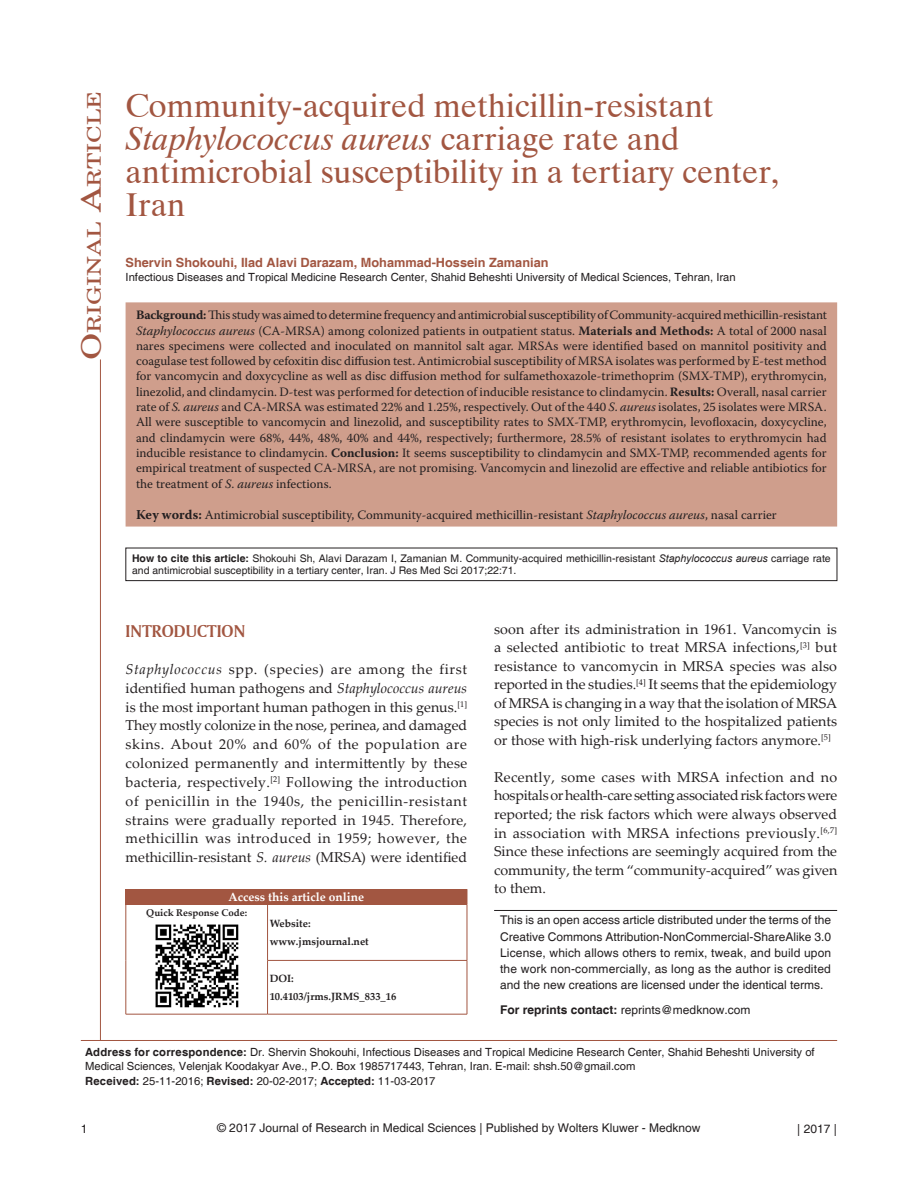
<style>
.page{position:relative;width:918px;height:1188px;background:#fff}
.page>*{position:absolute;margin:0;border:0;box-sizing:border-box;transform-origin:0 0}
.AT{font:33px/33px "Dutch 801 BT";color:#a25641}
.AH{font:18.9px "New Century Schlbk";color:#a25641;scale:1.3 1}
.t1{font:18px "Amerigo BT Bold A";color:#a25641}
.TX{font:14.25px/18.6px "Palatino Linotype";color:#231f20;text-align:justify}
.ABS{font:12.75px/15.3px "Warnock Pro";color:#231f20;text-align:justify}
.KWD{font:12.75px "Warnock Pro";color:#231f20}
.AU{font:700 12.75px "Helvetica";color:#a25641}
.C{font:12px/16.2px "Helvetica";color:#231f20;text-align:justify}
.AAO{font:700 12px "Palatino Linotype";color:#fff}
.ADD{font:11.25px/14.5px "Helvetica";color:#231f20}
.AFF{font:11.25px "Helvetica";color:#231f20}
.HIS{font:11.25px "Helvetica";color:#231f20}
.SRC{font:10.5px/12.6px "Helvetica";color:#231f20}
.Web{font:700 10.5px/18.6px "Palatino Linotype";color:#231f20}
.QRC{font:700 9.75px "Palatino Linotype";color:#231f20}
.s1{font-size:27px}
.s2{font-style:italic}
.s3{font-weight:700}
.s4{font-weight:700;font-size:13.5px}
</style>
<div class="page">
<div style="left:126px;top:303px;width:710px;height:223px;background:#cf9e8c"></div>
<div style="left:126px;top:302px;width:711px;height:225px;border:2px solid #cf9e8c"></div>
<hr style="left:81px;top:1040px;width:756px;height:1px;background:#a25641">
<hr style="left:100px;top:359px;width:1px;height:681px;background:#a25641">
<div style="left:126px;top:548px;width:711px;height:33px;border:1px solid #231f20"></div>
<hr style="left:494px;top:910px;width:343px;height:1px;background:#231f20">
<div style="left:126px;top:889px;width:341px;height:15px;background:#a25641"></div>
<svg style="left:467px;top:889px;width:1px;height:15px"></svg>
<hr style="left:126px;top:904px;width:1px;height:56px;background:#a25641">
<hr style="left:126px;top:960px;width:1px;height:54px;background:#a25641">
<hr style="left:126px;top:904px;width:142px;height:1px;background:#a25641">
<hr style="left:267px;top:904px;width:1px;height:56px;background:#a25641">
<hr style="left:268px;top:904px;width:199px;height:1px;background:#a25641">
<hr style="left:467px;top:904px;width:1px;height:56px;background:#a25641">
<hr style="left:126px;top:1014px;width:142px;height:1px;background:#a25641">
<hr style="left:267px;top:961px;width:1px;height:53px;background:#a25641">
<hr style="left:267px;top:960px;width:200px;height:1px;background:#a25641">
<hr style="left:467px;top:961px;width:1px;height:53px;background:#a25641">
<hr style="left:268px;top:1014px;width:199px;height:1px;background:#a25641">
<img style="left:155px;top:924px;width:84px;height:84px">
<p class="AH" style="left:83px;top:360px;width:209px;rotate:-90deg"><span class="s1">O</span>riginal <span class="s1">A</span>rticle</p>
<p class="AT" style="left:126px;top:89px;width:655px">Community‑acquired methicillin‑resistant <span class="s2">Staphylococcus aureus</span> carriage rate and antimicrobial susceptibility in a tertiary center, Iran</p>
<p class="AU" style="left:126px;top:254px;width:424px">Shervin Shokouhi, Ilad Alavi Darazam, Mohammad‑Hossein Zamanian</p>
<p class="AFF" style="left:126px;top:271px;width:612px">Infectious Diseases and Tropical Medicine Research Center, Shahid Beheshti University of Medical Sciences, Tehran, Iran</p>
<p class="ABS" style="left:136px;top:307px;width:693px"><span class="s3">Background:</span> This study was aimed to determine frequency and antimicrobial susceptibility of Community‑acquired methicillin‑resistant <span class="s2">Staphylococcus aureus</span> (CA‑MRSA) among colonized patients in outpatient status. <span class="s3">Materials and Methods:</span> A total of 2000 nasal nares specimens were collected and inoculated on mannitol salt agar. MRSAs were identified based on mannitol positivity and coagulase test followed by cefoxitin disc diffusion test. Antimicrobial susceptibility of MRSA isolates was performed by E‑test method for vancomycin and doxycycline as well as disc diffusion method for sulfamethoxazole‑trimethoprim (SMX‑TMP), erythromycin, linezolid, and clindamycin. D‑test was performed for detection of inducible resistance to clindamycin. <span class="s3">Results:</span> Overall, nasal carrier rate of <span class="s2">S. aureus</span> and CA‑MRSA was estimated 22% and 1.25%, respectively. Out of the 440 <span class="s2">S</span>. <span class="s2">aureus</span> isolates, 25 isolates were MRSA.<br>All were susceptible to vancomycin and linezolid, and susceptibility rates to SMX‑TMP, erythromycin, levofloxacin, doxycycline, and clindamycin were 68%, 44%, 48%, 40% and 44%, respectively; furthermore, 28.5% of resistant isolates to erythromycin had inducible resistance to clindamycin. <span class="s3">Conclusion:</span> It seems susceptibility to clindamycin and SMX‑TMP, recommended agents for empirical treatment of suspected CA‑MRSA, are not promising. Vancomycin and linezolid are effective and reliable antibiotics for the treatment of <span class="s2">S</span>. <span class="s2">aureus</span> infections.</p>
<p class="KWD" style="left:136px;top:507px;width:642px"><span class="s4">Key words:</span> Antimicrobial susceptibility, Community‑acquired methicillin‑resistant <span class="s2">Staphylococcus aureus</span>, nasal carrier</p>
<p class="SRC" style="left:132px;top:552px;width:700px"><span class="s3">How to cite this article:</span> Shokouhi Sh, Alavi Darazam I, Zamanian M. Community‑acquired methicillin‑resistant <span class="s2">Staphylococcus aureus</span> carriage rate and antimicrobial susceptibility in a tertiary center, Iran. J Res Med Sci 2017;22:71.</p>
<h1 class="t1" style="left:126px;top:620px;width:121px">INTRODUCTION</h1>
<p class="TX" style="left:126px;top:659px;width:343px"><span class="s2">Staphylococcus</span> spp. (species) are among the first identified human pathogens and <span class="s2">Staphylococcus aureus </span>is the most important human pathogen in this genus.<sup>[1] </sup>They mostly colonize in the nose, perinea, and damaged skins. About 20% and 60% of the population are colonized permanently and intermittently by these bacteria, respectively.<sup>[2]</sup> Following the introduction of penicillin in the 1940s, the penicillin‑resistant strains were gradually reported in 1945. Therefore, methicillin was introduced in 1959; however, the methicillin‑resistant <span class="s2">S. aureus</span> (MRSA) were identified</p>
<p class="AAO" style="left:229px;top:888px;width:137px">Access this article online</p>
<p class="QRC" style="left:146px;top:905px;width:102px">Quick Response Code:</p>
<p class="Web" style="left:270px;top:914px;width:101px">Website: www.jmsjournal.net</p>
<p class="Web" style="left:270px;top:969px;width:128px">DOI:<br>10.4103/jrms.JRMS_833_16</p>
<p class="TX" style="left:494px;top:619px;width:345px">soon after its administration in 1961. Vancomycin is a selected antibiotic to treat MRSA infections,<sup>[3]</sup> but resistance to vancomycin in MRSA species was also reported in the studies.<sup>[4]</sup> It seems that the epidemiology of MRSA is changing in a way that the isolation of MRSA species is not only limited to the hospitalized patients or those with high‑risk underlying factors anymore.<sup>[5]</sup></p>
<p class="TX" style="left:494px;top:767px;width:345px">Recently, some cases with MRSA infection and no hospitals or health‑care setting associated risk factors were reported; the risk factors which were always observed in association with MRSA infections previously.<sup>[6,7] </sup>Since these infections are seemingly acquired from the community, the term “community‑acquired” was given to them.</p>
<p class="C" style="left:500px;top:912px;width:333px">This is an open access article distributed under the terms of the Creative Commons Attribution‑NonCommercial‑ShareAlike 3.0<br>License, which allows others to remix, tweak, and build upon the work non‑commercially, as long as the author is credited and the new creations are licensed under the identical terms.</p>
<p class="C" style="left:500px;top:1002px;width:252px"><span class="s3">For reprints contact:</span> reprints@medknow.com</p>
<p class="ADD" style="left:85px;top:1045px;width:731px"><span class="s3">Address for correspondence:</span> Dr. Shervin Shokouhi, Infectious Diseases and Tropical Medicine Research Center, Shahid Beheshti University of<br>Medical Sciences, Velenjak Koodakyar Ave., P.O. Box 1985717443, Tehran, Iran. E‑mail: shsh.50@gmail.com</p>
<p class="HIS" style="left:85px;top:1075px;width:352px"><span class="s3">Received:</span> 25‑11‑2016; <span class="s3">Revised:</span> 20‑02‑2017; <span class="s3">Accepted:</span> 11‑03‑2017</p>
<p class="C" style="left:81px;top:1122px;width:8px">1</p>
<p class="C" style="left:217px;top:1121px;width:485px">© 2017 Journal of Research in Medical Sciences | Published by Wolters Kluwer - Medknow</p>
<p class="C" style="left:797px;top:1121px;width:41px">| 2017 |</p>
</div>
